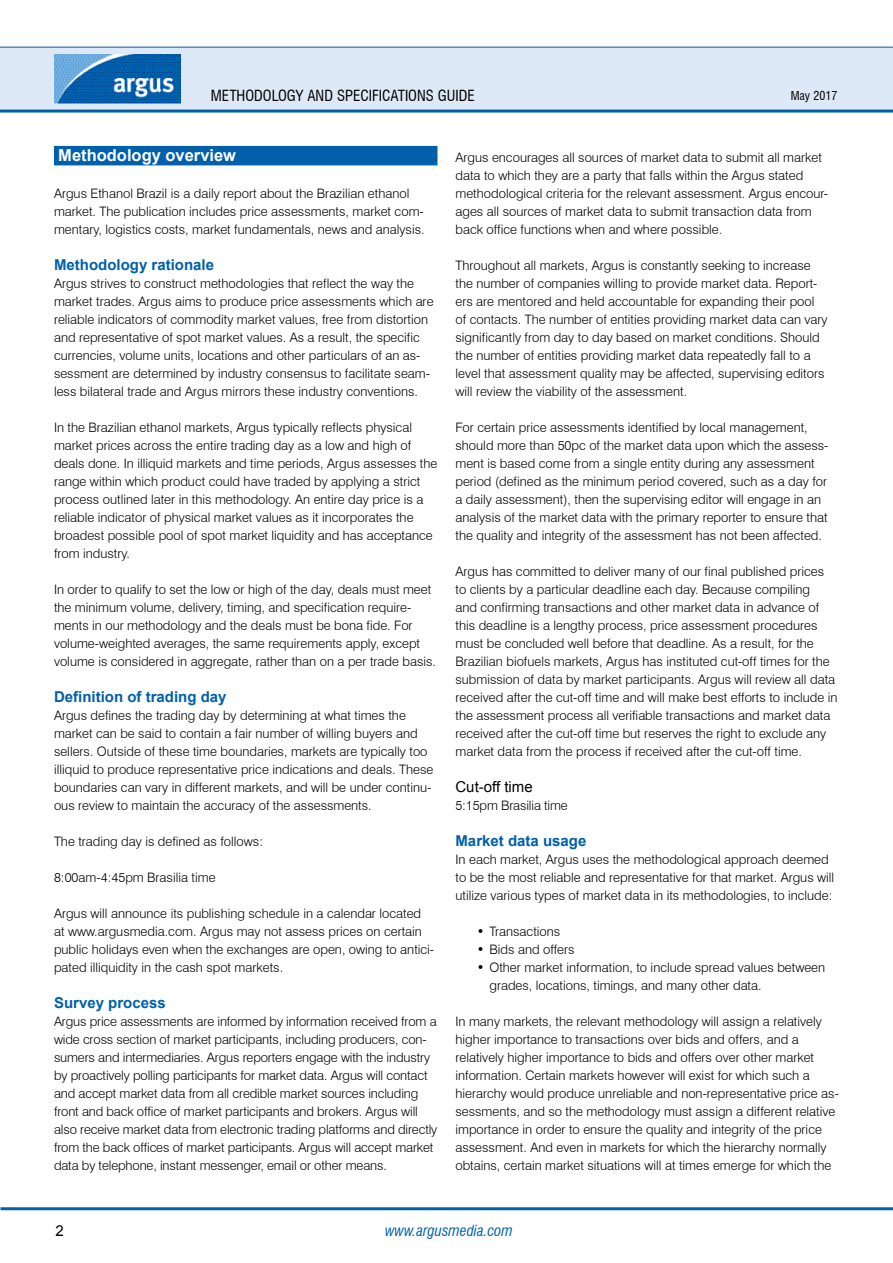
<style>
.page{position:relative;width:893px;height:1263px;background:#fff}
.page>*{position:absolute;margin:0;border:0;box-sizing:border-box;transform-origin:0 0}
.t1{font:700 16.5px "Arial";color:#fff}
.t2{font:700 15px "Arial";color:#0060a9}
.t3{font:condensed 15px "Swiss 721 BT";color:#000}
.t4{font:italic condensed 15px "Swiss 721 BT";color:#0060a9}
.t5{font:15px "Arial";color:#000}
.t6{font:300 13.05px/18px "Swiss 721 BT";color:#000}
.t7{font:condensed 12px "Swiss 721 BT";color:#000}
</style>
<div class="page">
<div style="left:0;top:47px;width:893px;height:64px;background:#dee9f7"></div>
<hr style="left:0;top:110px;width:893px;height:3px;background:#0060a9">
<hr style="left:0;top:47px;width:893px;height:1px;background:#0060a9">
<hr style="left:1px;top:1207px;width:892px;height:3px;background:#0060a9">
<img style="left:54px;top:54px;width:126px;height:50px">
<div style="left:54px;top:146px;width:383px;height:19px;background:#0060a9"></div>
<p class="t3" style="left:211px;top:86px;width:265px">METHODOLOGY AND SPECIFICATIONS GUIDE</p>
<p class="t7" style="left:791px;top:88px;width:48px">MAY 2017</p>
<p class="t1" style="left:58px;top:145px;width:179px">Methodology overview</p>
<p class="t6" style="left:54px;top:184px;width:372px">Argus Ethanol Brazil is a daily report about the Brazilian ethanol market. The publication includes price assessments, market com&shy;mentary, logistics costs, market fundamentals, news and analysis.</p>
<p class="t2" style="left:54px;top:255px;width:162px">Methodology rationale</p>
<p class="t6" style="left:54px;top:274px;width:381px">Argus strives to construct methodologies that reflect the way the market trades. Argus aims to produce price assessments which are reliable indicators of commodity market values, free from distortion and representative of spot market values. As a result, the specific currencies, volume units, locations and other particulars of an as&shy;sessment are determined by industry consensus to facilitate seam&shy;less bilateral trade and Argus mirrors these industry conventions.</p>
<p class="t6" style="left:54px;top:418px;width:385px">In the Brazilian ethanol markets, Argus typically reflects physical market prices across the entire trading day as a low and high of deals done. In illiquid markets and time periods, Argus assesses the range within which product could have traded by applying a strict process outlined later in this methodology. An entire day price is a reliable indicator of physical market values as it incorporates the broadest possible pool of spot market liquidity and has acceptance from industry.</p>
<p class="t6" style="left:54px;top:580px;width:384px">In order to qualify to set the low or high of the day, deals must meet the minimum volume, delivery, timing, and specification require&shy;ments in our methodology and the deals must be bona fide. For volume-weighted averages, the same requirements apply, except volume is considered in aggregate, rather than on a per trade basis.</p>
<p class="t2" style="left:54px;top:687px;width:174px">Definition of trading day</p>
<p class="t6" style="left:54px;top:706px;width:381px">Argus defines the trading day by determining at what times the market can be said to contain a fair number of willing buyers and sellers. Outside of these time boundaries, markets are typically too illiquid to produce representative price indications and deals. These boundaries can vary in different markets, and will be under continu&shy;ous review to maintain the accuracy of the assessments.</p>
<p class="t6" style="left:54px;top:832px;width:211px">The trading day is defined as follows:</p>
<p class="t6" style="left:54px;top:868px;width:163px">8:00am-4:45pm Brasilia time</p>
<p class="t6" style="left:54px;top:904px;width:382px">Argus will announce its publishing schedule in a calendar located at www.argusmedia.com. Argus may not assess prices on certain public holidays even when the exchanges are open, owing to antici&shy;pated illiquidity in the cash spot markets.</p>
<p class="t2" style="left:54px;top:993px;width:113px">Survey process</p>
<p class="t6" style="left:54px;top:1012px;width:385px">Argus price assessments are informed by information received from a wide cross section of market participants, including producers, con&shy;sumers and intermediaries. Argus reporters engage with the industry by proactively polling participants for market data. Argus will contact and accept market data from all credible market sources including front and back office of market participants and brokers. Argus will also receive market data from electronic trading platforms and directly from the back offices of market participants. Argus will accept market data by telephone, instant messenger, email or other means.</p>
<p class="t6" style="left:455px;top:148px;width:374px">Argus encourages all sources of market data to submit all market data to which they are a party that falls within the Argus stated methodological criteria for the relevant assessment. Argus encour&shy;ages all sources of market data to submit transaction data from back office functions when and where possible.</p>
<p class="t6" style="left:455px;top:256px;width:374px">Throughout all markets, Argus is constantly seeking to increase the number of companies willing to provide market data. Report&shy;ers are mentored and held accountable for expanding their pool of contacts. The number of entities providing market data can vary significantly from day to day based on market conditions. Should the number of entities providing market data repeatedly fall to a level that assessment quality may be affected, supervising editors will review the viability of the assessment.</p>
<p class="t6" style="left:455px;top:418px;width:375px">For certain price assessments identified by local management, should more than 50pc of the market data upon which the assess&shy;ment is based come from a single entity during any assessment period (defined as the minimum period covered, such as a day for a daily assessment), then the supervising editor will engage in an analysis of the market data with the primary reporter to ensure that the quality and integrity of the assessment has not been affected.</p>
<p class="t6" style="left:455px;top:562px;width:384px">Argus has committed to deliver many of our final published prices to clients by a particular deadline each day. Because compiling<br>and confirming transactions and other market data in advance of this deadline is a lengthy process, price assessment procedures must be concluded well before that deadline. As a result, for the Brazilian biofuels markets, Argus has instituted cut-off times for the submission of data by market participants. Argus will review all data received after the cut-off time and will make best efforts to include in the assessment process all verifiable transactions and market data received after the cut-off time but reserves the right to exclude any market data from the process if received after the cut-off time.</p>
<p class="t5" style="left:455px;top:777px;width:79px">Cut-off time</p>
<p class="t6" style="left:455px;top:796px;width:114px">5:15pm Brasilia time</p>
<p class="t2" style="left:455px;top:831px;width:132px">Market data usage</p>
<p class="t6" style="left:455px;top:850px;width:380px">In each market, Argus uses the methodological approach deemed to be the most reliable and representative for that market. Argus will utilize various types of market data in its methodologies, to include:</p>
<p class="t6" style="left:477px;top:922px;width:85px">• Transactions</p>
<p class="t6" style="left:477px;top:940px;width:99px">• Bids and offers</p>
<p class="t6" style="left:489px;top:958px;width:337px;text-indent:-13px">• Other market information, to include spread values between grades, locations, timings, and many other data.</p>
<p class="t6" style="left:455px;top:1012px;width:385px">In many markets, the relevant methodology will assign a relatively higher importance to transactions over bids and offers, and a relatively higher importance to bids and offers over other market information. Certain markets however will exist for which such a hierarchy would produce unreliable and non-representative price as&shy;sessments, and so the methodology must assign a different relative importance in order to ensure the quality and integrity of the price assessment. And even in markets for which the hierarchy normally obtains, certain market situations will at times emerge for which the</p>
<p class="t5" style="left:55px;top:1220px;width:10px">2</p>
<p class="t4" style="left:385px;top:1221px;width:129px">www.argusmedia.com</p>
</div>
